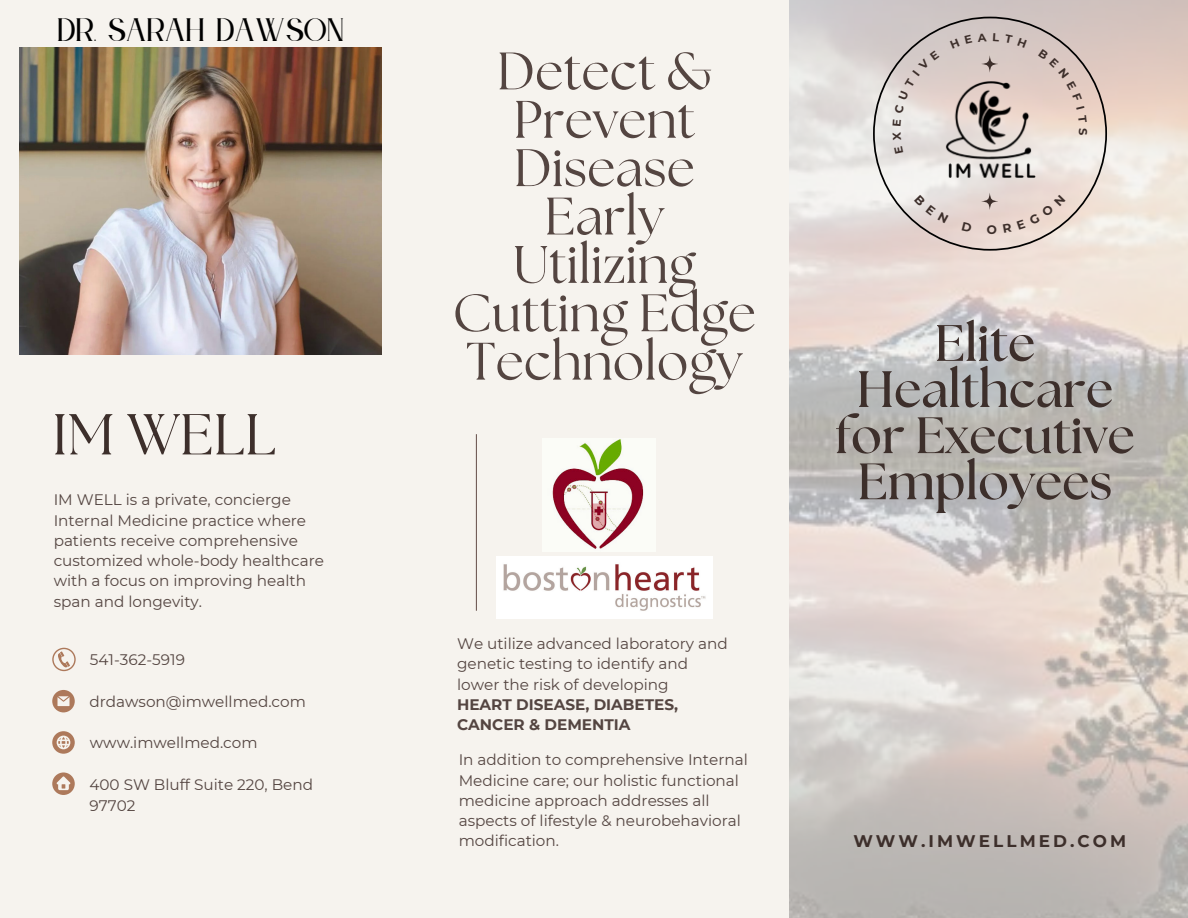
<style>
.page{position:relative;width:1188px;height:918px;background:#f6f3ee}
.page>*{position:absolute;margin:0;border:0;box-sizing:border-box;transform-origin:0 0}
.t1{font:57.6px "The Seasons";color:#3d2f2b}
.t2{font:52.65px/48.3px "The Seasons";color:#544541;text-align:center}
.t3{font:700 51.15px/46.2px "The Seasons";color:#3d2f2b;text-align:center}
.t4{font:28.5px "Le Jour Serif";color:#000}
.t5{font:700 16.8px "Montserrat";letter-spacing:.18em;color:#3d2f2b}
.t6{font:15.3px/20.2px "Montserrat";color:#544541}
.t7{font:700 15.3px/20.2px "Montserrat";color:#544541}
</style>
<div class="page">
<img style="left:790px;top:0;width:398px;height:918px">
<img style="left:19px;top:48px;width:362px;height:307px">
<svg style="left:52px;top:648px;width:24px;height:23px"></svg>
<svg style="left:52px;top:731px;width:23px;height:23px"></svg>
<svg style="left:52px;top:772px;width:23px;height:23px"></svg>
<svg style="left:52px;top:690px;width:23px;height:22px"></svg>
<hr style="left:476px;top:434px;width:1px;height:177px;background:#735e59">
<img style="left:552px;top:439px;width:92px;height:110px">
<img style="left:496px;top:556px;width:216px;height:62px">
<svg style="left:873px;top:17px;width:234px;height:234px"></svg>
<svg style="left:894px;top:146px;width:9px;height:7px"></svg>
<svg style="left:893px;top:132px;width:8px;height:8px"></svg>
<svg style="left:893px;top:119px;width:8px;height:7px"></svg>
<svg style="left:894px;top:50px;width:45px;height:63px;background:#dacfcb"></svg>
<svg style="left:950px;top:35px;width:22px;height:14px"></svg>
<svg style="left:978px;top:33px;width:9px;height:9px"></svg>
<svg style="left:993px;top:33px;width:34px;height:15px"></svg>
<svg style="left:1038px;top:49px;width:49px;height:74px;background:#dfcac1"></svg>
<svg style="left:1079px;top:129px;width:8px;height:6px"></svg>
<svg style="left:914px;top:194px;width:35px;height:29px"></svg>
<svg style="left:962px;top:222px;width:10px;height:10px"></svg>
<svg style="left:981px;top:193px;width:85px;height:41px;background:#e5d2cb"></svg>
<h3 class="t4" style="left:58px;top:14px;width:289px">DR. SARAH DAWSON</h3>
<h1 class="t1" style="left:52px;top:408px;width:225px">IM WELL</h1>
<p class="t6" style="left:54px;top:490px;width:272px">IM WELL is a private, concierge<br>Internal Medicine practice where patients receive comprehensive customized whole-body healthcare with a focus on improving health span and longevity.</p>
<p class="t6" style="left:90px;top:650px;width:97px">541-362-5919</p>
<p class="t6" style="left:89px;top:692px;width:218px">drdawson@imwellmed.com</p>
<p class="t6" style="left:90px;top:733px;width:169px">www.imwellmed.com</p>
<p class="t6" style="left:89px;top:774px;width:225px;line-height:21.1px">400 SW Bluff Suite 220, Bend<br>97702</p>
<h2 class="t2" style="left:453px;top:50px;width:305px">Detect &amp;<br>Prevent<br>Disease<br>Early<br>Utilizing<br>Cutting Edge<br>Technology</h2>
<p class="t6" style="left:457px;top:633px;width:272px">We utilize advanced laboratory and genetic testing to identify and lower the risk of developing</p>
<p class="t7" style="left:457px;top:694px;width:223px">HEART DISEASE, DIABETES,<br>CANCER &amp; DEMENTIA</p>
<p class="t6" style="left:459px;top:750px;width:291px">In addition to comprehensive Internal Medicine care; our holistic functional medicine approach addresses all aspects of lifestyle &amp; neurobehavioral modification.</p>
<h3 class="t3" style="left:835px;top:322px;width:301px">Elite<br>Healthcare for Executive<br>Employees</h3>
<p class="t5" style="left:853px;top:831px;width:274px">WWW.IMWELLMED.COM</p>
</div>
